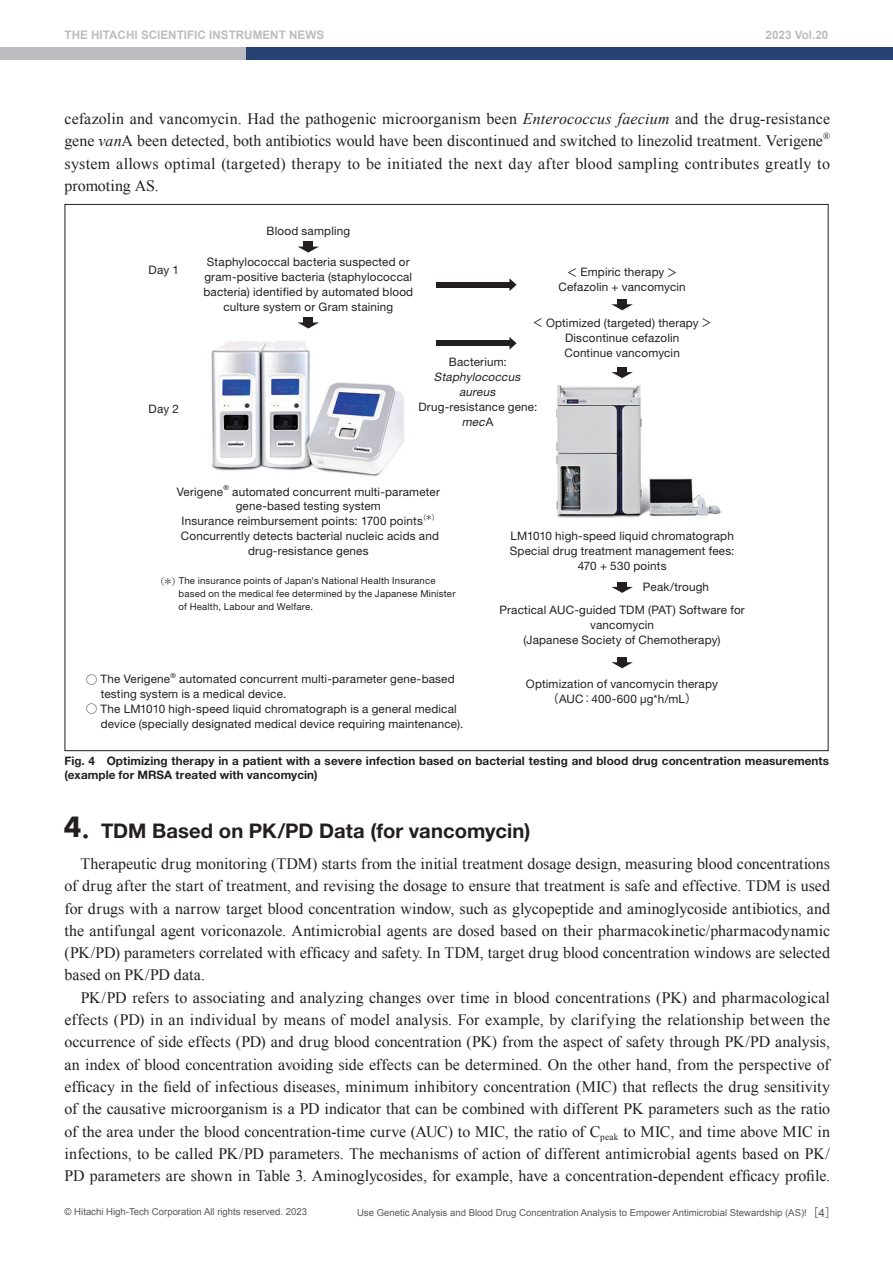
<style>
.page{position:relative;width:893px;height:1263px;background:#fff}
.page>*{position:absolute;margin:0;border:0;box-sizing:border-box;transform-origin:0 0}
.t1{font:700 20.25px "Helvetica Neue LT Std";letter-spacing:.005em;color:#231f20}
.t2{font:15.9px/22.4px "Times New Roman";letter-spacing:.005em;color:#231f20}
.t3{font:11.7px/14.9px "Helvetica Neue LT Std";letter-spacing:.015em;color:#231f20;text-align:center}
.t4{font:700 11.7px/13.8px "Helvetica Neue LT Std";letter-spacing:.005em;color:#231f20}
.t5{font:700 11.7px "Arial";color:#bcbdc0}
.t6{font:italic 11.7px/14.9px "Helvetica Neue LT Std";color:#231f20;text-align:center}
.t7{font:9.6px "Arial";color:#57585a}
.t8{font:9.6px/12.8px "Helvetica Neue LT Std";letter-spacing:.02em;color:#231f20}
.t9{font:9.3px "Times New Roman";color:#231f20}
.t10{font:6.75px "Helvetica Neue LT Std";color:#231f20}
.s1{font-family:"Futo Go B101 Pro"}
.s2{font-style:italic}
.s3{font-family:"Hira Kaku Pro N W3"}
.s4{font-family:"Koz Min Pro"}
.s5{font-family:"Koz Min Pr 6 N";font-weight:500}
.s6{font-family:"Futura";font-size:31.95px}
.s7{font-family:"Futura";font-size:24.45px}
.s8{font-family:"Gothic BBB Pro";font-weight:500;font-size:11.7px}
.s9{font-size:11.7px}
</style>
<div class="page">
<div style="left:0;top:47px;width:251px;height:13px;background:#bcbdc0"></div>
<div style="left:246px;top:47px;width:647px;height:13px;background:#284173"></div>
<img style="left:211px;top:341px;width:193px;height:135px">
<img style="left:556px;top:384px;width:167px;height:134px">
<svg style="left:298px;top:247px;width:20px;height:6px"></svg>
<div style="left:304px;top:241px;width:9px;height:7px;background:#231f20"></div>
<svg style="left:298px;top:322px;width:21px;height:6px"></svg>
<div style="left:304px;top:317px;width:9px;height:7px;background:#231f20"></div>
<svg style="left:611px;top:304px;width:22px;height:6px"></svg>
<div style="left:617px;top:299px;width:10px;height:7px;background:#231f20"></div>
<svg style="left:509px;top:278px;width:8px;height:13px"></svg>
<div style="left:436px;top:282px;width:74px;height:6px;background:#231f20"></div>
<svg style="left:509px;top:337px;width:8px;height:13px"></svg>
<div style="left:436px;top:340px;width:74px;height:6px;background:#231f20"></div>
<svg style="left:611px;top:372px;width:22px;height:6px"></svg>
<div style="left:617px;top:367px;width:10px;height:7px;background:#231f20"></div>
<svg style="left:612px;top:587px;width:21px;height:6px"></svg>
<div style="left:617px;top:582px;width:10px;height:6px;background:#231f20"></div>
<svg style="left:611px;top:662px;width:22px;height:6px"></svg>
<div style="left:617px;top:657px;width:10px;height:7px;background:#231f20"></div>
<p class="t5" style="left:65px;top:27px;width:285px">THE HITACHI SCIENTIFIC INSTRUMENT NEWS<span class="s1">　　</span></p>
<p class="t5" style="left:766px;top:27px;width:64px">2023 Vol.20</p>
<p class="t2" style="left:65px;top:107px;width:767px">cefazolin and vancomycin. Had the pathogenic microorganism been <span class="s2">Enterococcus faecium</span> and the drug-resistance gene <span class="s2">van</span>A been detected, both antibiotics would have been discontinued and switched to linezolid treatment. Verigene</p>
<p class="t9" style="left:823px;top:129px;width:9px">®</p>
<p class="t2" style="left:65px;top:152px;width:767px">system allows optimal (targeted) therapy to be initiated the next day after blood sampling contributes greatly to promoting AS.</p>
<p class="t3" style="left:149px;top:262px;width:32px">Day 1</p>
<p class="t3" style="left:149px;top:401px;width:32px">Day 2</p>
<p class="t3" style="left:267px;top:223px;width:85px">Blood sampling</p>
<p class="t3" style="left:203px;top:254px;width:211px">Staphylococcal bacteria suspected or gram-positive bacteria (staphylococcal bacteria) identified by automated blood culture system or Gram staining</p>
<p class="t3" style="left:559px;top:264px;width:129px"><span class="s3">＜</span> Empiric therapy<span class="s3">＞<br></span>Cefazolin + vancomycin</p>
<p class="t3" style="left:532px;top:315px;width:181px"><span class="s3">＜</span> Optimized (targeted) therapy<span class="s3">＞<br></span>Discontinue cefazolin<br>Continue vancomycin</p>
<p class="t3" style="left:449px;top:354px;width:59px">Bacterium:</p>
<p class="t6" style="left:434px;top:369px;width:90px">Staphylococcus aureus</p>
<p class="t3" style="left:418px;top:399px;width:120px">Drug-resistance gene: <span class="s2">mec</span>A</p>
<p class="t3" style="left:177px;top:484px;width:48px">Verigene</p>
<p class="t10" style="left:224px;top:484px;width:7px">®</p>
<p class="t3" style="left:232px;top:484px;width:209px">automated concurrent multi-parameter</p>
<p class="t3" style="left:236px;top:499px;width:147px">gene-based testing system</p>
<p class="t3" style="left:182px;top:514px;width:258px">Insurance reimbursement points: 1700 points<sup>（＊）</sup></p>
<p class="t3" style="left:181px;top:528px;width:260px">Concurrently detects bacterial nucleic acids and</p>
<p class="t3" style="left:248px;top:543px;width:122px">drug-resistance genes</p>
<p class="t3" style="left:510px;top:528px;width:226px">LM1010 high-speed liquid chromatograph<br>Special drug treatment management fees:<br>470 + 530 points</p>
<p class="t3" style="left:500px;top:575px;width:247px;line-height:22.8px;text-align:left;text-indent:143px">Peak/trough<br>Practical AUC-guided TDM (PAT) Software for</p>
<p class="t3" style="left:524px;top:617px;width:199px">vancomycin<br>(Japanese Society of Chemotherapy)</p>
<p class="t3" style="left:526px;top:676px;width:193px">Optimization of vancomycin therapy<span class="s3">（</span>AUC<span class="s3">：</span>400-600 µg*h/mL<span class="s3">）</span></p>
<p class="t8" style="left:179px;top:574px;width:278px;text-indent:-23px"><span class="s4">（</span><span class="s5">＊</span><span class="s4">）</span>The insurance points of Japan's National Health Insurance based on the medical fee determined by the Japanese Minister of Health, Labour and Welfare.</p>
<p class="t3" style="left:86px;top:671px;width:86px"><span class="s3">○</span> The Verigene</p>
<p class="t10" style="left:171px;top:671px;width:7px">®</p>
<p class="t3" style="left:101px;top:671px;width:356px;text-align:left;text-indent:79px">automated concurrent multi-parameter gene-based testing system is a medical device.</p>
<p class="t3" style="left:101px;top:701px;width:364px;text-align:left;text-indent:-15px"><span class="s3">○</span> The LM1010 high-speed liquid chromatograph is a general medical device (specially designated medical device requiring maintenance).</p>
<p class="t4" style="left:64px;top:754px;width:766px">Fig. 4 Optimizing therapy in a patient with a severe infection based on bacterial testing and blood drug concentration measurements (example for MRSA treated with vancomycin)</p>
<p class="t1" style="left:63px;top:819px;width:469px"><span class="s6">4</span><span class="s7">.</span> TDM Based on PK/PD Data (for vancomycin)</p>
<p class="t2" style="left:65px;top:852px;width:767px;text-align:justify;text-indent:16px">Therapeutic drug monitoring (TDM) starts from the initial treatment dosage design, measuring blood concentrations of drug after the start of treatment, and revising the dosage to ensure that treatment is safe and effective. TDM is used for drugs with a narrow target blood concentration window, such as glycopeptide and aminoglycoside antibiotics, and the antifungal agent voriconazole. Antimicrobial agents are dosed based on their pharmacokinetic/pharmacodynamic (PK/PD) parameters correlated with efficacy and safety. In TDM, target drug blood concentration windows are selected based on PK/PD data.</p>
<p class="t2" style="left:65px;top:986px;width:767px;text-align:justify;text-indent:16px">PK/PD refers to associating and analyzing changes over time in blood concentrations (PK) and pharmacological effects (PD) in an individual by means of model analysis. For example, by clarifying the relationship between the occurrence of side effects (PD) and drug blood concentration (PK) from the aspect of safety through PK/PD analysis, an index of blood concentration avoiding side effects can be determined. On the other hand, from the perspective of efficacy in the field of infectious diseases, minimum inhibitory concentration (MIC) that reflects the drug sensitivity of the causative microorganism is a PD indicator that can be combined with different PK parameters such as the ratio of the area under the blood concentration-time curve (AUC) to MIC, the ratio of C<sub>peak</sub> to MIC, and time above MIC in infections, to be called PK/PD parameters. The mechanisms of action of different antimicrobial agents based on PK/ PD parameters are shown in Table 3. Aminoglycosides, for example, have a concentration-dependent efficacy profile.</p>
<p class="t7" style="left:65px;top:1205px;width:244px">© Hitachi High-Tech Corporation All rights reserved. 2023</p>
<p class="t7" style="left:357px;top:1206px;width:481px">Use Genetic Analysis and Blood Drug Concentration Analysis to Empower Antimicrobial Stewardship (AS)!<span class="s8">［</span><span class="s9">4</span><span class="s8">］</span></p>
</div>
